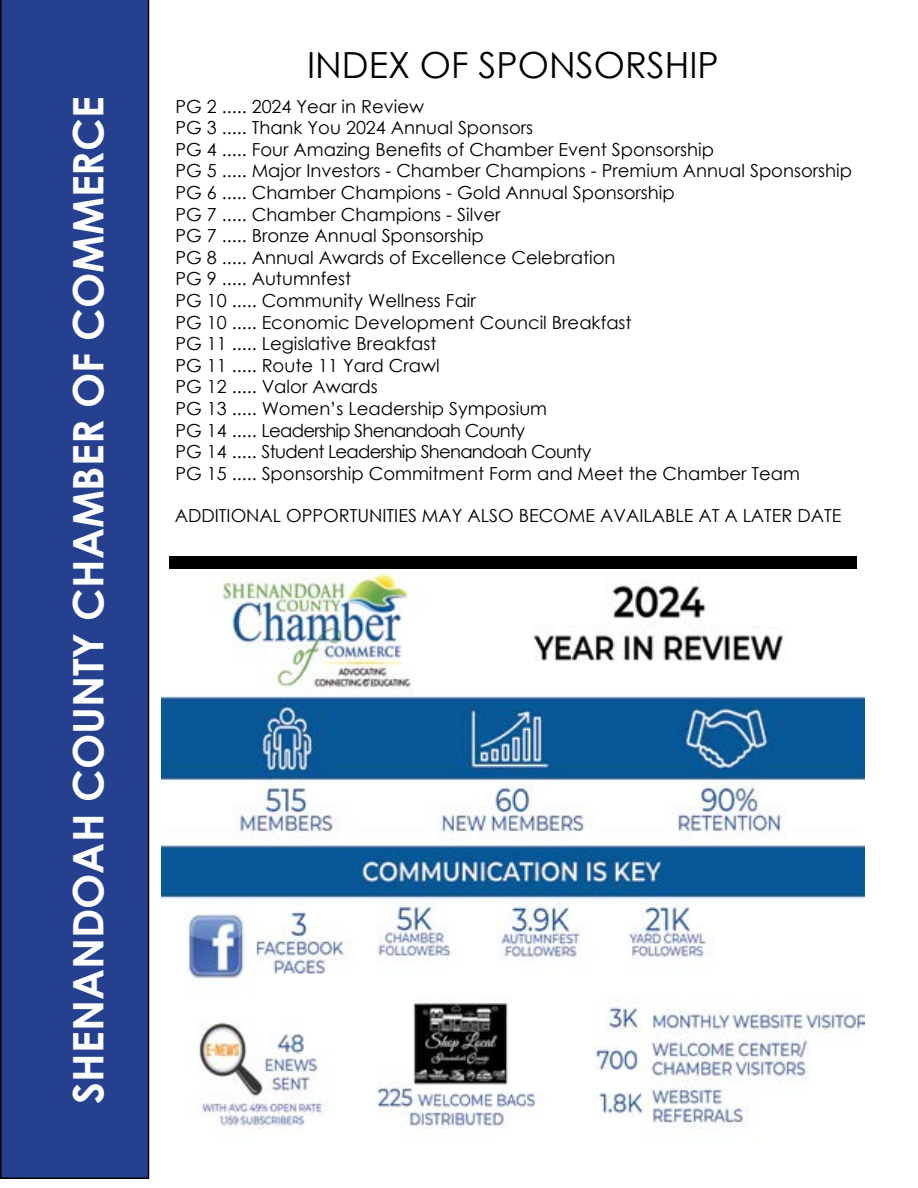
<style>
.page{position:relative;width:918px;height:1188px;background:#fff}
.page>*{position:absolute;margin:0;border:0;box-sizing:border-box;transform-origin:0 0}
.t1{font:700 42px "Century Gothic";color:#fff}
.t2{font:36px "Century Gothic";color:#000}
.t3{font:18px/21.6px "Century Gothic";color:#000}
</style>
<div class="page">
<div style="left:0;top:0;width:149px;height:1179px;background:#25408f"></div>
<img style="left:162px;top:565px;width:703px;height:565px">
<div style="left:170px;top:556px;width:687px;height:12px;background:#000"></div>
<h1 class="t1" style="left:56px;top:1104px;width:1009px;rotate:-90deg">SHENANDOAH COUNTY CHAMBER OF COMMERCE</h1>
<h2 class="t2" style="left:307px;top:40px;width:413px">INDEX OF SPONSORSHIP</h2>
<p class="t3" style="left:176px;top:95px;width:678px">PG 2 ..... 2024 Year in Review<br>PG 3 ..... Thank You 2024 Annual Sponsors<br>PG 4 ..... Four Amazing Benefits of Chamber Event Sponsorship<br>PG 5 ..... Major Investors - Chamber Champions - Premium Annual Sponsorship PG 6 ..... Chamber Champions - Gold Annual Sponsorship<br>PG 7 ..... Chamber Champions - Silver<br>PG 7 ..... Bronze Annual Sponsorship<br>PG 8 ..... Annual Awards of Excellence Celebration<br>PG 9 ..... Autumnfest<br>PG 10 ..... Community Wellness Fair<br>PG 10 ..... Economic Development Council Breakfast<br>PG 11 ..... Legislative Breakfast<br>PG 11 ..... Route 11 Yard Crawl<br>PG 12 ..... Valor Awards<br>PG 13 ..... Women’s Leadership Symposium<br>PG 14 ..... Leadership Shenandoah County<br>PG 14 ..... Student Leadership Shenandoah County<br>PG 15 ..... Sponsorship Commitment Form and Meet the Chamber Team</p>
<p class="t3" style="left:175px;top:504px;width:668px">ADDITIONAL OPPORTUNITIES MAY ALSO BECOME AVAILABLE AT A LATER DATE</p>
</div>
